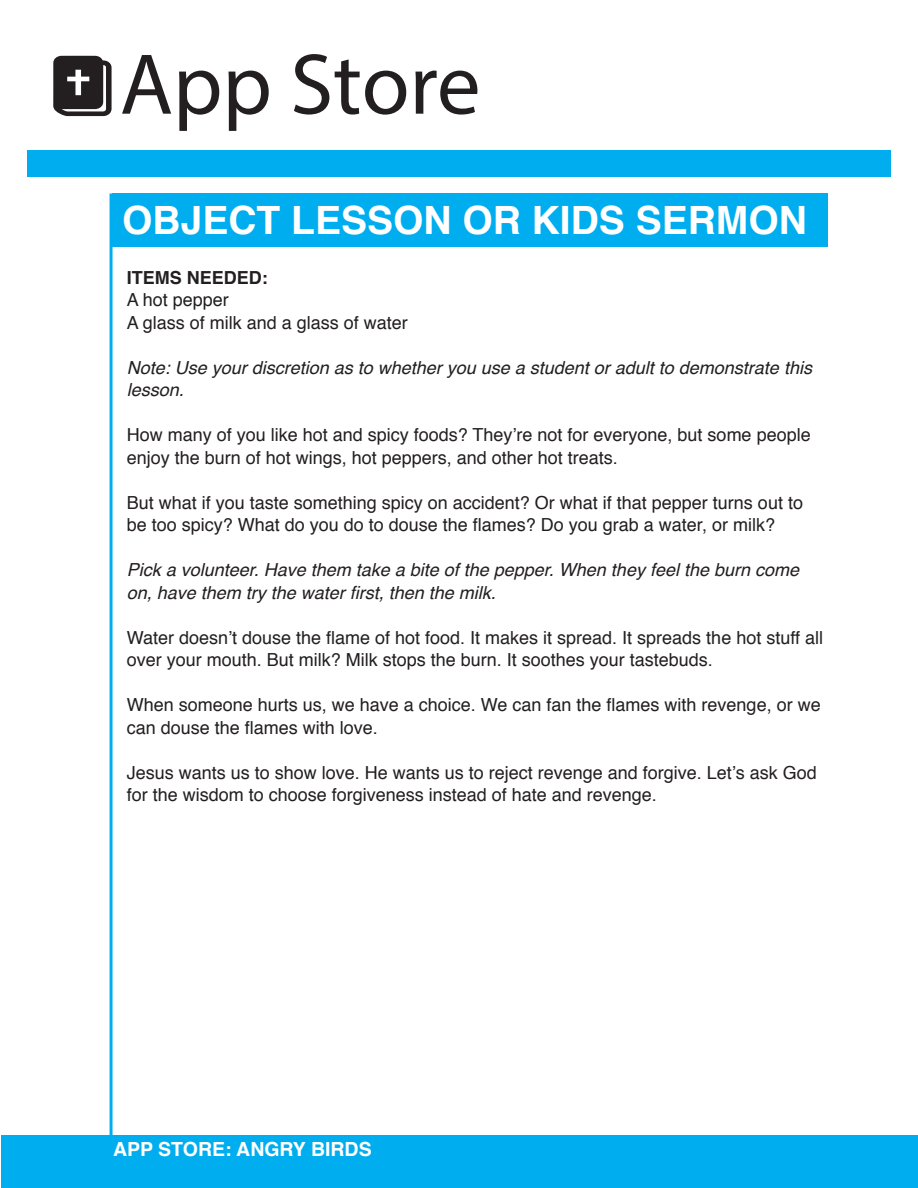
<style>
.page{position:relative;width:918px;height:1188px;background:#fff}
.page>*{position:absolute;margin:0;border:0;box-sizing:border-box;transform-origin:0 0}
.t1{font:87px "Myriad Pro";color:#231f20}
.t2{font:700 39px "Helvetica";color:#fff}
.t3{font:700 19.5px "Helvetica";color:#fff}
.t4{font:18px/22.5px "Helvetica";color:#231f20}
.t5{font:italic 18px/22.5px "Helvetica";color:#231f20}
.t6{font:700 18px "Helvetica";color:#231f20}
</style>
<div class="page">
<div style="left:1px;top:1135px;width:917px;height:53px;background:#00aeef"></div>
<hr style="left:110px;top:194px;width:3px;height:967px;background:#00aeef">
<div style="left:27px;top:150px;width:864px;height:27px;background:#00aeef"></div>
<svg style="left:53px;top:56px;width:59px;height:60px;background:#494646"></svg>
<div style="left:113px;top:194px;width:715px;height:53px;background:#00aeef"></div>
<h1 class="t1" style="left:120px;top:31px;width:362px">App Store</h1>
<h2 class="t2" style="left:122px;top:189px;width:686px">OBJECT LESSON OR KIDS SERMON</h2>
<p class="t6" style="left:127px;top:263px;width:143px">ITEMS NEEDED:</p>
<p class="t4" style="left:127px;top:289px;width:283px">A hot pepper<br>A glass of milk and a glass of water</p>
<p class="t5" style="left:127px;top:356px;width:687px">Note: Use your discretion as to whether you use a student or adult to demonstrate this lesson.</p>
<p class="t4" style="left:127px;top:424px;width:686px">How many of you like hot and spicy foods? They’re not for everyone, but some people enjoy the burn of hot wings, hot peppers, and other hot treats.</p>
<p class="t4" style="left:127px;top:491px;width:678px">But what if you taste something spicy on accident? Or what if that pepper turns out to be too spicy? What do you do to douse the flames? Do you grab a water, or milk?</p>
<p class="t5" style="left:127px;top:559px;width:674px">Pick a volunteer. Have them take a bite of the pepper. When they feel the burn come on, have them try the water first, then the milk.</p>
<p class="t4" style="left:127px;top:626px;width:698px">Water doesn’t douse the flame of hot food. It makes it spread. It spreads the hot stuff all over your mouth. But milk? Milk stops the burn. It soothes your tastebuds.</p>
<p class="t4" style="left:127px;top:694px;width:696px">When someone hurts us, we have a choice. We can fan the flames with revenge, or we can douse the flames with love.</p>
<p class="t4" style="left:127px;top:761px;width:692px">Jesus wants us to show love. He wants us to reject revenge and forgive. Let’s ask God for the wisdom to choose forgiveness instead of hate and revenge.</p>
<p class="t3" style="left:113px;top:1133px;width:260px">APP STORE: ANGRY BIRDS</p>
</div>
